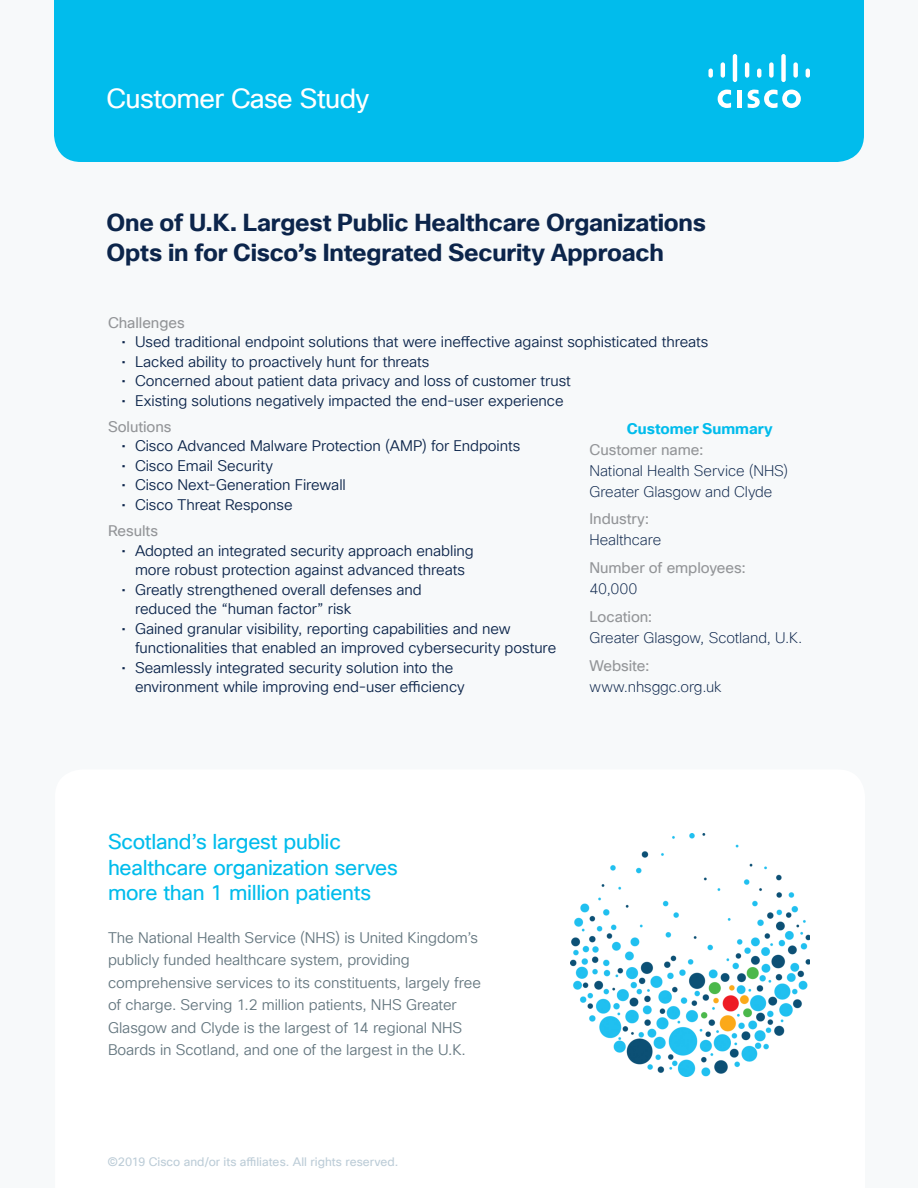
<style>
.page{position:relative;width:918px;height:1188px;background:#fff}
.page>*{position:absolute;margin:0;border:0;box-sizing:border-box;transform-origin:0 0}
.t1{font:27px "Cisco Sans TT";letter-spacing:-.025em;color:#fff}
.t2{font:700 24px/30px "Cisco Sans TT";letter-spacing:-.01em;color:#0c254b}
.BlueH2{font:21px/25.5px "Cisco Sans TT";letter-spacing:-.015em;color:#01bcec}
.t3{font:15px/19.5px "Cisco Sans TT Light";letter-spacing:-.005em;color:#0c254b}
.BlueH2-2{font:15px/22.5px "Cisco Sans TT Light";letter-spacing:-.005em;color:#657780}
.Body1{font:200 15px/21px "Cisco Sans TT";letter-spacing:-.005em;color:#0c254b}
.Body1-2{font:15px "Cisco Sans TT";letter-spacing:-.005em;color:#939598}
.BlueH2-3{font:15px "Cisco Sans TT";letter-spacing:-.005em;color:#939598}
.Body1-3{font:700 15px "Cisco Sans TT";color:#01bcec}
.t4{font:12px "Cisco Sans TT";letter-spacing:.005em;color:#bcccd7}
</style>
<div class="page">
<div style="left:54px;top:0;width:810px;height:162px;background:#01bcec"></div>
<div style="left:737px;top:90px;width:5px;height:18px;background:#fff"></div>
<svg style="left:718px;top:90px;width:13px;height:18px"></svg>
<svg style="left:748px;top:90px;width:53px;height:18px"></svg>
<div style="left:708px;top:69px;width:5px;height:9px;background:#fff;border-radius:2px"></div>
<hr style="left:721px;top:62px;width:4px;height:16px;background:#fff;border-radius:2px">
<hr style="left:733px;top:54px;width:4px;height:28px;background:#fff;border-radius:2px">
<hr style="left:745px;top:62px;width:4px;height:16px;background:#fff;border-radius:2px">
<svg style="left:757px;top:69px;width:4px;height:9px"></svg>
<div style="left:769px;top:62px;width:5px;height:16px;background:#fff;border-radius:2px"></div>
<div style="left:781px;top:54px;width:5px;height:28px;background:#fff;border-radius:2px"></div>
<div style="left:793px;top:62px;width:5px;height:16px;background:#fff;border-radius:2px"></div>
<svg style="left:806px;top:69px;width:4px;height:9px"></svg>
<img style="left:570px;top:834px;width:240px;height:243px">
<p class="t1" style="left:106px;top:81px;width:264px">Customer Case Study</p>
<h1 class="t2" style="left:106px;top:208px;width:601px">One of U.K. Largest Public Healthcare Organizations<br>Opts in for Cisco’s Integrated Security Approach</h1>
<p class="Body1-2" style="left:108px;top:313px;width:78px">Challenges</p>
<p class="t3" style="left:122px;top:333px;width:589px">• Used traditional endpoint solutions that were ineffective against sophisticated threats</p>
<p class="t3" style="left:122px;top:352px;width:309px">• Lacked ability to proactively hunt for threats</p>
<p class="t3" style="left:122px;top:372px;width:451px">• Concerned about patient data privacy and loss of customer trust</p>
<p class="t3" style="left:122px;top:391px;width:444px">• Existing solutions negatively impacted the end-user experience</p>
<p class="BlueH2-3" style="left:108px;top:417px;width:65px">Solutions</p>
<p class="t3" style="left:122px;top:437px;width:400px">• Cisco Advanced Malware Protection (AMP) for Endpoints</p>
<p class="t3" style="left:122px;top:456px;width:153px">• Cisco Email Security</p>
<p class="t3" style="left:122px;top:476px;width:226px">• Cisco Next-Generation Firewall</p>
<p class="t3" style="left:122px;top:495px;width:173px">• Cisco Threat Response</p>
<p class="BlueH2-3" style="left:108px;top:521px;width:52px">Results</p>
<p class="t3" style="left:122px;top:541px;width:354px;text-align:center">• Adopted an integrated security approach enabling more robust protection against advanced threats</p>
<p class="t3" style="left:135px;top:580px;width:288px;text-indent:-14px">• Greatly strengthened overall defenses and reduced the “human factor” risk</p>
<p class="t3" style="left:135px;top:619px;width:423px;text-indent:-14px">• Gained granular visibility, reporting capabilities and new functionalities that enabled an improved cybersecurity posture</p>
<p class="t3" style="left:135px;top:658px;width:331px;text-indent:-14px">• Seamlessly integrated security solution into the environment while improving end-user efficiency</p>
<p class="Body1-3" style="left:627px;top:419px;width:148px">Customer Summary</p>
<p class="Body1-2" style="left:590px;top:440px;width:116px">Customer name:</p>
<p class="Body1" style="left:590px;top:460px;width:200px">National Health Service (NHS)<br>Greater Glasgow and Clyde</p>
<p class="Body1-2" style="left:590px;top:509px;width:61px">Industry:</p>
<p class="Body1" style="left:590px;top:530px;width:73px">Healthcare</p>
<p class="Body1-2" style="left:590px;top:558px;width:158px">Number of employees:</p>
<p class="Body1" style="left:590px;top:579px;width:49px">40,000</p>
<p class="Body1-2" style="left:590px;top:607px;width:64px">Location:</p>
<p class="Body1" style="left:590px;top:628px;width:214px">Greater Glasgow, Scotland, U.K.</p>
<p class="Body1-2" style="left:590px;top:656px;width:62px">Website:</p>
<p class="Body1" style="left:590px;top:676px;width:134px">www.nhsggc.org.uk</p>
<p class="BlueH2" style="left:108px;top:830px;width:291px">Scotland’s largest public healthcare organization serves more than 1 million patients</p>
<p class="BlueH2-2" style="left:108px;top:927px;width:374px">The National Health Service (NHS) is United Kingdom’s publicly funded healthcare system, providing comprehensive services to its constituents, largely free of charge. Serving 1.2 million patients, NHS Greater Glasgow and Clyde is the largest of 14 regional NHS Boards in Scotland, and one of the largest in the U.K.</p>
<p class="t4" style="left:108px;top:1154px;width:292px">©2019 Cisco and/or its affiliates. All rights reserved.</p>
<p class="t4" style="left:247px;top:1154px;width:11px">f</p>
</div>
